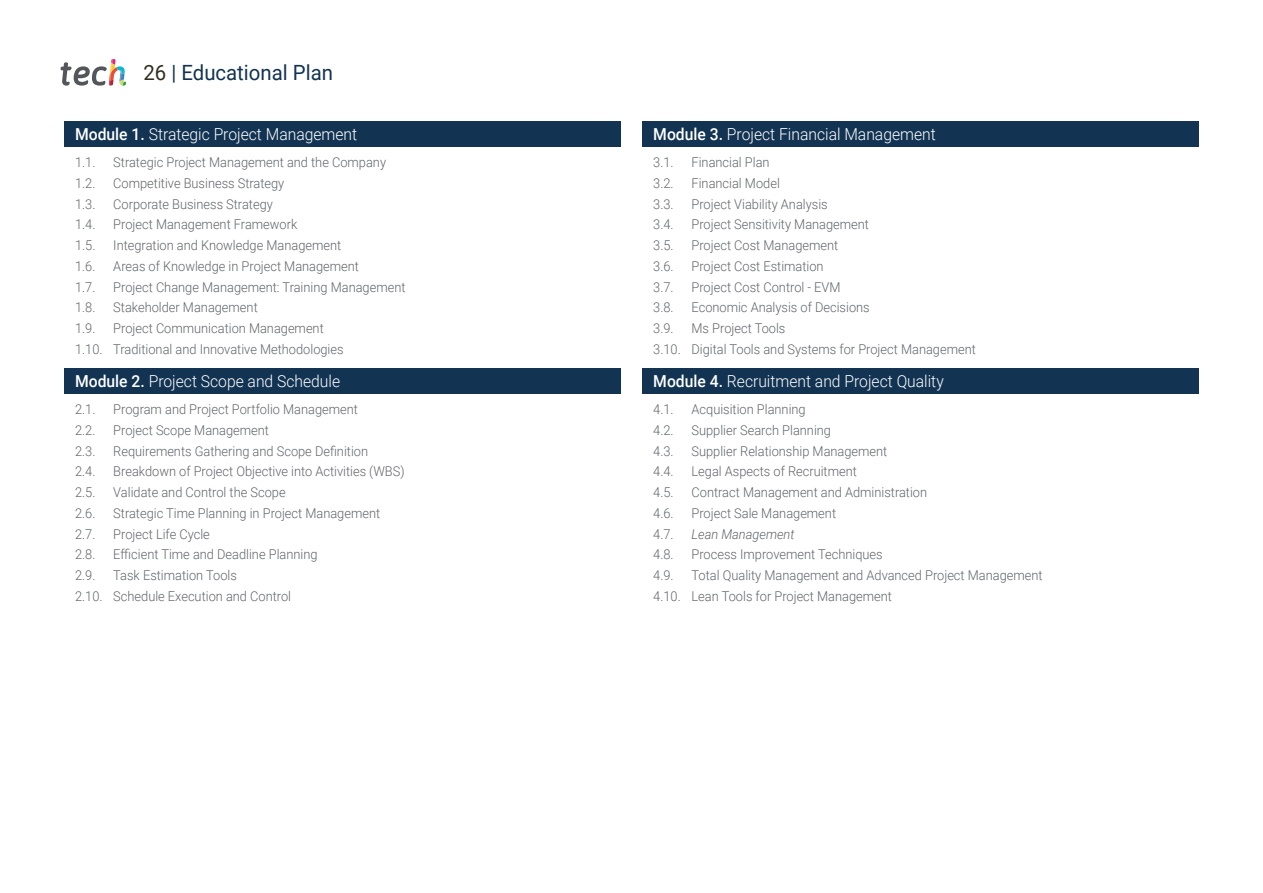
<style>
.page{position:relative;width:1263px;height:893px;background:#fff}
.page>*{position:absolute;margin:0;border:0;box-sizing:border-box;transform-origin:0 0}
.t1{font:21px "Roboto";color:#123352}
.t2{font:300 16.5px "Roboto";color:#fff;scale:.95 1}
.t3{font:300 13.5px/20.7px "Roboto";color:#61646a;scale:.95 1}
.t4{font:italic 300 13.5px "Roboto";color:#61646a;scale:.95 1}
.s1{color:#312e20}
.s2{font-weight:500}
</style>
<div class="page">
<svg style="left:61px;top:59px;width:65px;height:27px"></svg>
<div style="left:64px;top:121px;width:557px;height:25px;background:#123352"></div>
<div style="left:64px;top:368px;width:557px;height:25px;background:#123352"></div>
<div style="left:642px;top:121px;width:557px;height:25px;background:#123352"></div>
<div style="left:642px;top:368px;width:557px;height:25px;background:#123352"></div>
<h1 class="t1" style="left:144px;top:57px;width:191px"><span class="s1">26</span> | Educational Plan</h1>
<p class="t2" style="left:75px;top:123px;width:298px"><span class="s2">Module 1.</span> Strategic Project Management</p>
<p class="t3" style="left:75px;top:151px;width:23px">1.1.</p>
<p class="t3" style="left:113px;top:151px;width:289px">Strategic Project Management and the Company</p>
<p class="t3" style="left:75px;top:172px;width:23px">1.2.</p>
<p class="t3" style="left:113px;top:172px;width:182px">Competitive Business Strategy</p>
<p class="t3" style="left:75px;top:193px;width:23px">1.3.</p>
<p class="t3" style="left:113px;top:193px;width:169px">Corporate Business Strategy</p>
<p class="t3" style="left:75px;top:214px;width:23px">1.4.</p>
<p class="t3" style="left:113px;top:214px;width:195px">Project Management Framework</p>
<p class="t3" style="left:75px;top:234px;width:23px">1.5.</p>
<p class="t3" style="left:113px;top:234px;width:241px">Integration and Knowledge Management</p>
<p class="t3" style="left:75px;top:255px;width:23px">1.6.</p>
<p class="t3" style="left:113px;top:255px;width:260px">Areas of Knowledge in Project Management</p>
<p class="t3" style="left:75px;top:276px;width:23px">1.7.</p>
<p class="t3" style="left:113px;top:276px;width:309px">Project Change Management: Training Management</p>
<p class="t3" style="left:75px;top:297px;width:23px">1.8.</p>
<p class="t3" style="left:113px;top:297px;width:154px">Stakeholder Management</p>
<p class="t3" style="left:75px;top:317px;width:23px">1.9.</p>
<p class="t3" style="left:75px;top:317px;width:284px;text-indent:38px">Project Communication Management<br>1.10. Traditional and Innovative Methodologies</p>
<p class="t2" style="left:75px;top:370px;width:281px"><span class="s2">Module 2.</span> Project Scope and Schedule</p>
<p class="t3" style="left:75px;top:398px;width:23px">2.1.</p>
<p class="t3" style="left:113px;top:398px;width:259px">Program and Project Portfolio Management</p>
<p class="t3" style="left:75px;top:419px;width:23px">2.2.</p>
<p class="t3" style="left:113px;top:419px;width:165px">Project Scope Management</p>
<p class="t3" style="left:75px;top:440px;width:23px">2.3.</p>
<p class="t3" style="left:113px;top:440px;width:270px">Requirements Gathering and Scope Definition</p>
<p class="t3" style="left:75px;top:461px;width:23px">2.4.</p>
<p class="t3" style="left:113px;top:461px;width:308px">Breakdown of Project Objective into Activities (WBS)</p>
<p class="t3" style="left:75px;top:481px;width:23px">2.5.</p>
<p class="t3" style="left:113px;top:481px;width:183px">Validate and Control the Scope</p>
<p class="t3" style="left:75px;top:502px;width:23px">2.6.</p>
<p class="t3" style="left:113px;top:502px;width:282px">Strategic Time Planning in Project Management</p>
<p class="t3" style="left:75px;top:523px;width:23px">2.7.</p>
<p class="t3" style="left:113px;top:523px;width:103px">Project Life Cycle</p>
<p class="t3" style="left:75px;top:544px;width:23px">2.8.</p>
<p class="t3" style="left:113px;top:544px;width:216px">Efficient Time and Deadline Planning</p>
<p class="t3" style="left:75px;top:564px;width:23px">2.9.</p>
<p class="t3" style="left:75px;top:564px;width:229px;text-indent:38px">Task Estimation Tools<br>2.10. Schedule Execution and Control</p>
<p class="t2" style="left:653px;top:123px;width:299px"><span class="s2">Module 3.</span> Project Financial Management</p>
<p class="t3" style="left:653px;top:151px;width:23px">3.1.</p>
<p class="t3" style="left:691px;top:151px;width:84px">Financial Plan</p>
<p class="t3" style="left:653px;top:172px;width:23px">3.2.</p>
<p class="t3" style="left:691px;top:172px;width:94px">Financial Model</p>
<p class="t3" style="left:653px;top:193px;width:23px">3.3.</p>
<p class="t3" style="left:691px;top:193px;width:145px">Project Viability Analysis</p>
<p class="t3" style="left:653px;top:214px;width:23px">3.4.</p>
<p class="t3" style="left:691px;top:214px;width:188px">Project Sensitivity Management</p>
<p class="t3" style="left:653px;top:234px;width:23px">3.5.</p>
<p class="t3" style="left:691px;top:234px;width:156px">Project Cost Management</p>
<p class="t3" style="left:653px;top:255px;width:23px">3.6.</p>
<p class="t3" style="left:691px;top:255px;width:141px">Project Cost Estimation</p>
<p class="t3" style="left:653px;top:276px;width:23px">3.7.</p>
<p class="t3" style="left:691px;top:276px;width:158px">Project Cost Control - EVM</p>
<p class="t3" style="left:653px;top:297px;width:23px">3.8.</p>
<p class="t3" style="left:691px;top:297px;width:189px">Economic Analysis of Decisions</p>
<p class="t3" style="left:653px;top:317px;width:23px">3.9.</p>
<p class="t3" style="left:653px;top:317px;width:341px;text-indent:38px">Ms Project Tools<br>3.10. Digital Tools and Systems for Project Management</p>
<p class="t2" style="left:653px;top:370px;width:307px"><span class="s2">Module 4.</span> Recruitment and Project Quality</p>
<p class="t3" style="left:653px;top:398px;width:23px">4.1.</p>
<p class="t3" style="left:691px;top:398px;width:122px">Acquisition Planning</p>
<p class="t3" style="left:653px;top:419px;width:23px">4.2.</p>
<p class="t3" style="left:691px;top:419px;width:148px">Supplier Search Planning</p>
<p class="t3" style="left:653px;top:440px;width:23px">4.3.</p>
<p class="t3" style="left:691px;top:440px;width:208px">Supplier Relationship Management</p>
<p class="t3" style="left:653px;top:461px;width:23px">4.4.</p>
<p class="t3" style="left:691px;top:461px;width:176px">Legal Aspects of Recruitment</p>
<p class="t3" style="left:653px;top:481px;width:23px">4.5.</p>
<p class="t3" style="left:691px;top:481px;width:249px">Contract Management and Administration</p>
<p class="t3" style="left:653px;top:502px;width:23px">4.6.</p>
<p class="t3" style="left:691px;top:502px;width:154px">Project Sale Management</p>
<p class="t3" style="left:653px;top:523px;width:23px">4.7.</p>
<p class="t4" style="left:691px;top:524px;width:110px">Lean Management</p>
<p class="t3" style="left:653px;top:544px;width:23px">4.8.</p>
<p class="t3" style="left:691px;top:544px;width:203px">Process Improvement Techniques</p>
<p class="t3" style="left:653px;top:564px;width:23px">4.9.</p>
<p class="t3" style="left:653px;top:564px;width:411px;text-indent:38px">Total Quality Management and Advanced Project Management<br>4.10. Lean Tools for Project Management</p>
</div>
